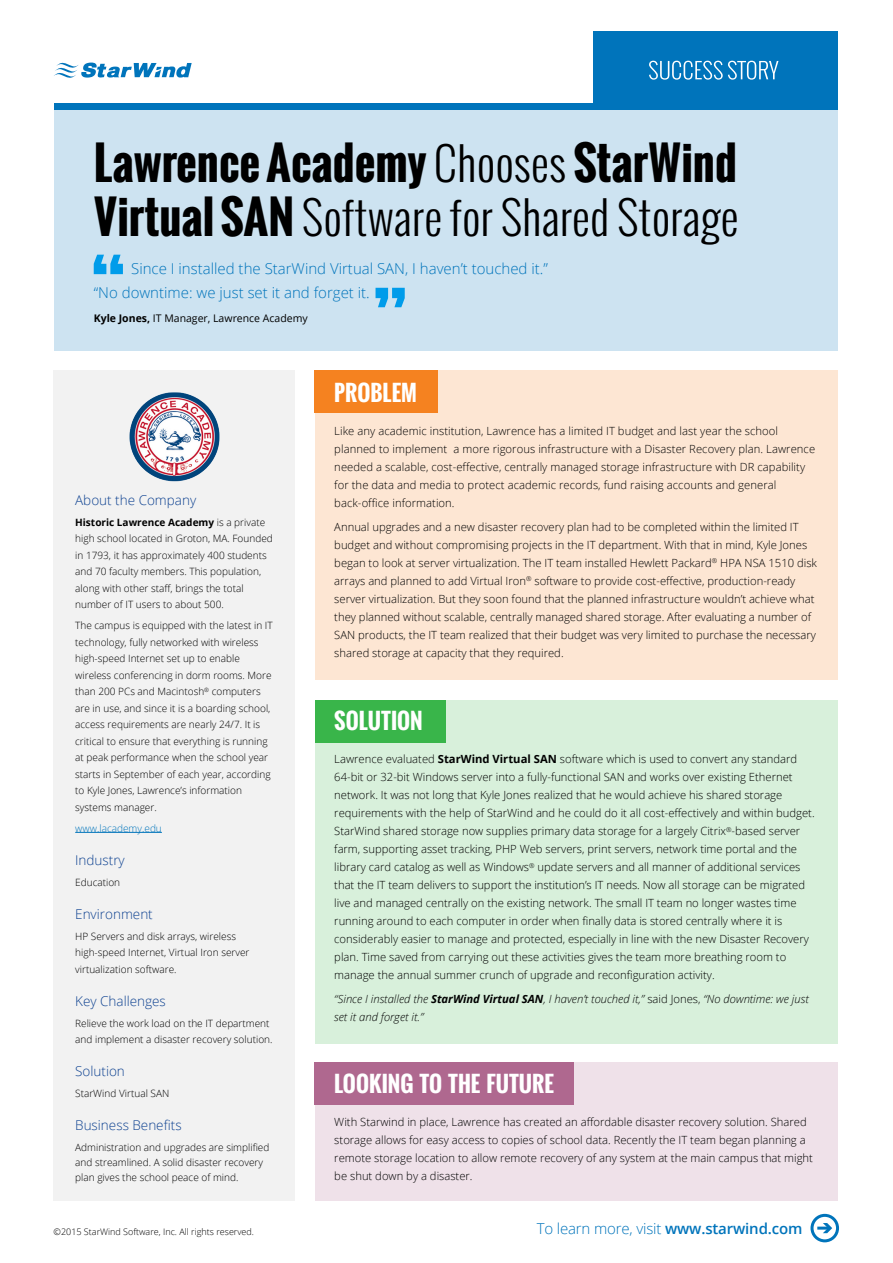
<style>
.page{position:relative;width:893px;height:1263px;background:#fff}
.page>*{position:absolute;margin:0;border:0;box-sizing:border-box;transform-origin:0 0}
.t1{font:700 45px/54px "Oswald";color:#000}
.t2{font:700 21.9px "Oswald";color:#fff}
.t3{font:300 15px/24px "Open Sans";color:#0074bb}
.t4{font:300 13.5px "Open Sans";color:#0e4291}
.t5{font:300 11.25px/18px "Open Sans";color:#000}
.t6{font:italic 300 11.25px/18px "Open Sans";color:#000}
.t7{font:10.5px "Open Sans";color:#000}
.t8{font:300 10.05px/16.5px "Open Sans";color:#000}
.t9{font:300 10.05px "Open Sans";color:#0074bb}
.t10{font:300 9px "Open Sans";color:#000}
.s1{font-weight:300}
.s2{font-weight:700}
.s3{font-style:normal}
.s4{font-weight:600}
</style>
<div class="page">
<svg style="left:54px;top:62px;width:138px;height:16px"></svg>
<div style="left:593px;top:32px;width:244px;height:77px;background:#0074bb"></div>
<svg style="left:649px;top:61px;width:129px;height:19px"></svg>
<div style="left:315px;top:1063px;width:522px;height:138px;background:#efe1e9"></div>
<div style="left:315px;top:1063px;width:259px;height:42px;background:#af688f"></div>
<div style="left:810px;top:1214px;width:29px;height:28px;border:3px solid #0074bb;border-radius:50%"></div>
<svg style="left:817px;top:1223px;width:15px;height:10px"></svg>
<div style="left:54px;top:103px;width:783px;height:248px;background:#cde3f1"></div>
<svg style="left:94px;top:255px;width:29px;height:19px"></svg>
<svg style="left:376px;top:288px;width:29px;height:19px"></svg>
<div style="left:315px;top:370px;width:522px;height:310px;background:#fde6d3"></div>
<div style="left:315px;top:700px;width:522px;height:343px;background:#d8f0db"></div>
<div style="left:315px;top:700px;width:130px;height:43px;background:#39b54a"></div>
<div style="left:315px;top:370px;width:123px;height:43px;background:#f58220"></div>
<div style="left:54px;top:370px;width:241px;height:831px;background:#f2f2f2"></div>
<hr style="left:75px;top:832px;width:87px;height:1px;background:#0074bb">
<img style="left:130px;top:392px;width:89px;height:90px">
<h1 class="t1" style="left:94px;top:136px;width:647px">Lawrence Academy <span class="s1">Chooses</span> StarWind<br>Virtual SAN <span class="s1">Software for Shared Storage</span></h1>
<h3 class="t3" style="left:94px;top:256px;width:456px;text-indent:38px">Since I installed the StarWind Virtual SAN, I haven’t touched it.” “No downtime: we just set it and forget it.</h3>
<p class="t7" style="left:94px;top:311px;width:216px"><span class="s2">Kyle Jones,</span> IT Manager, Lawrence Academy</p>
<p class="t4" style="left:75px;top:490px;width:123px">About the Company</p>
<p class="t8" style="left:75px;top:513px;width:199px"><span class="s2">Historic Lawrence Academy</span> is a private high school located in Groton, MA. Founded in 1793, it has approximately 400 students and 70 faculty members. This population, along with other staff, brings the total number of IT users to about 500.</p>
<p class="t8" style="left:75px;top:617px;width:199px">The campus is equipped with the latest in IT technology, fully networked with wireless high-speed Internet set up to enable wireless conferencing in dorm rooms. More than 200 PCs and Macintosh<sup>®</sup> computers are in use, and since it is a boarding school, access requirements are nearly 24/7. It is critical to ensure that everything is running at peak performance when the school year starts in September of each year, according to Kyle Jones, Lawrence’s information systems manager.</p>
<p class="t9" style="left:75px;top:821px;width:88px">www.lacademy.edu</p>
<p class="t4" style="left:75px;top:850px;width:51px">Industry</p>
<p class="t8" style="left:75px;top:873px;width:47px">Education</p>
<p class="t4" style="left:75px;top:904px;width:79px">Environment</p>
<p class="t8" style="left:75px;top:927px;width:176px">HP Servers and disk arrays, wireless high-speed Internet, Virtual Iron server virtualization software.</p>
<p class="t4" style="left:75px;top:991px;width:92px">Key Challenges</p>
<p class="t8" style="left:75px;top:1014px;width:199px">Relieve the work load on the IT department and implement a disaster recovery solution.</p>
<p class="t4" style="left:75px;top:1062px;width:51px">Solution</p>
<p class="t8" style="left:75px;top:1085px;width:96px">StarWind Virtual SAN</p>
<p class="t4" style="left:75px;top:1116px;width:108px">Business Benefits</p>
<p class="t8" style="left:75px;top:1140px;width:196px;line-height:15px">Administration and upgrades are simplified and streamlined. A solid disaster recovery plan gives the school peace of mind.</p>
<h2 class="t2" style="left:334px;top:376px;width:84px">PROBLEM</h2>
<p class="t5" style="left:334px;top:421px;width:482px">Like any academic institution, Lawrence has a limited IT budget and last year the school planned to implement a more rigorous infrastructure with a Disaster Recovery plan. Lawrence needed a scalable, cost-effective, centrally managed storage infrastructure with DR capability for the data and media to protect academic records, fund raising accounts and general back-office information.</p>
<p class="t5" style="left:334px;top:517px;width:484px">Annual upgrades and a new disaster recovery plan had to be completed within the limited IT budget and without compromising projects in the IT department. With that in mind, Kyle Jones began to look at server virtualization. The IT team installed Hewlett Packard<sup>®</sup> HPA NSA 1510 disk arrays and planned to add Virtual Iron<sup>®</sup> software to provide cost-effective, production-ready server virtualization. But they soon found that the planned infrastructure wouldn’t achieve what they planned without scalable, centrally managed shared storage. After evaluating a number of SAN products, the IT team realized that their budget was very limited to purchase the necessary shared storage at capacity that they required.</p>
<h2 class="t2" style="left:334px;top:705px;width:90px">SOLUTION</h2>
<p class="t5" style="left:334px;top:750px;width:482px">Lawrence evaluated <span class="s2">StarWind Virtual SAN</span> software which is used to convert any standard 64-bit or 32-bit Windows server into a fully-functional SAN and works over existing Ethernet network. It was not long that Kyle Jones realized that he would achieve his shared storage requirements with the help of StarWind and he could do it all cost-effectively and within budget.<br>StarWind shared storage now supplies primary data storage for a largely Citrix<sup>®</sup>-based server farm, supporting asset tracking, PHP Web servers, print servers, network time portal and the library card catalog as well as Windows<sup>®</sup> update servers and all manner of additional services that the IT team delivers to support the institution’s IT needs. Now all storage can be migrated live and managed centrally on the existing network. The small IT team no longer wastes time running around to each computer in order when finally data is stored centrally where it is considerably easier to manage and protected, especially in line with the new Disaster Recovery plan. Time saved from carrying out these activities gives the team more breathing room to manage the annual summer crunch of upgrade and reconfiguration activity.</p>
<p class="t6" style="left:334px;top:990px;width:476px">“Since I installed the <span class="s2">StarWind Virtual SAN</span>, I haven’t touched it,” <span class="s3">said Jones,</span> “No downtime: we just set it and forget it.”</p>
<h2 class="t2" style="left:334px;top:1068px;width:221px">LOOKING TO THE FUTURE</h2>
<p class="t5" style="left:334px;top:1113px;width:480px">With Starwind in place, Lawrence has created an affordable disaster recovery solution. Shared storage allows for easy access to copies of school data. Recently the IT team began planning a remote storage location to allow remote recovery of any system at the main campus that might be shut down by a disaster.</p>
<p class="t10" style="left:54px;top:1226px;width:202px">©2015 StarWind Software, Inc. All rights reserved.</p>
<h3 class="t3" style="left:537px;top:1216px;width:267px">To learn more, visit <span class="s4">www.starwind.com</span></h3>
</div>
